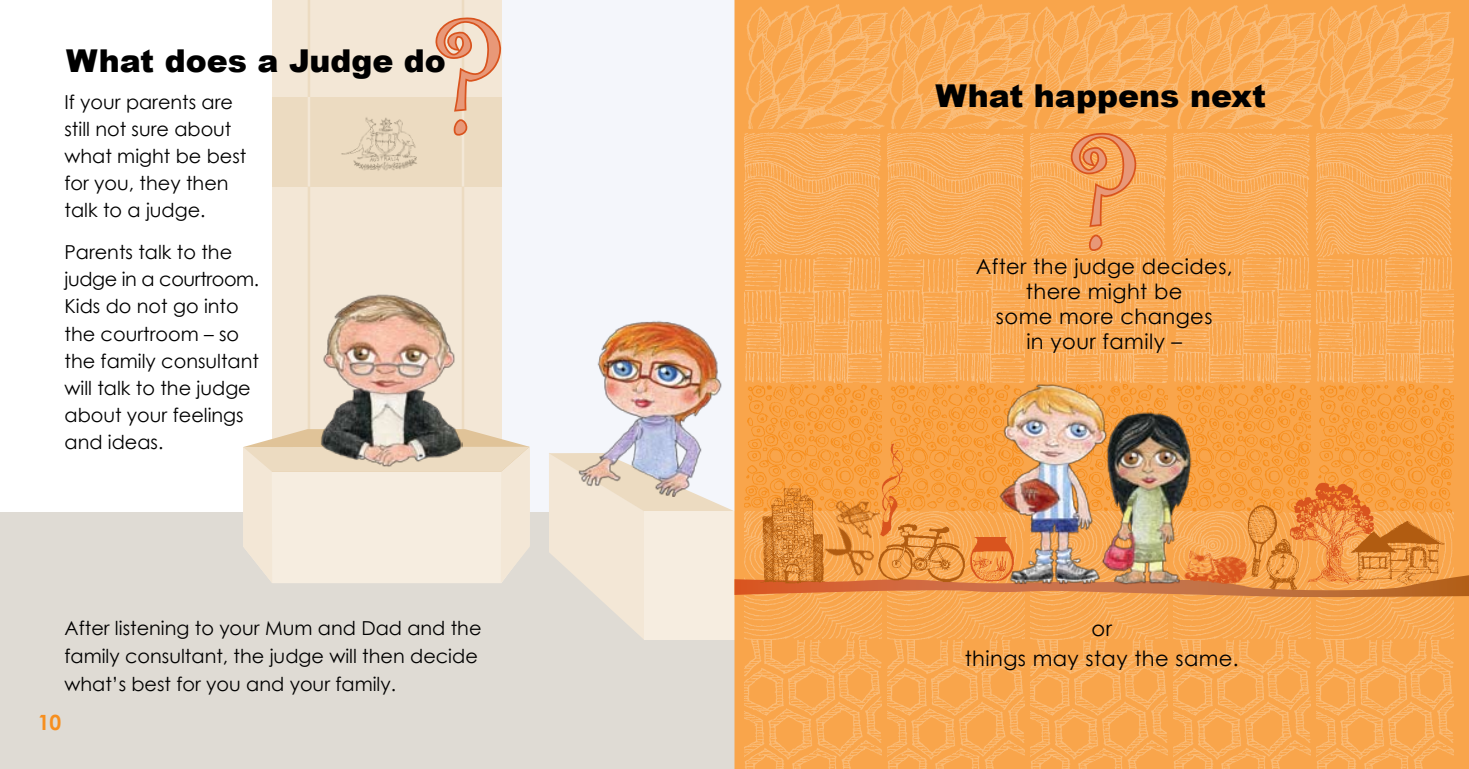
<style>
.page{position:relative;width:1469px;height:769px;background:#fff}
.page>*{position:absolute;margin:0;border:0;box-sizing:border-box;transform-origin:0 0}
.t1{font:900 31.5px "Arial";color:#000}
.t2{font:21px/25.2px "Century Gothic";letter-spacing:.02em;color:#000;text-align:center}
.t3{font:700 21px "Century Gothic";color:#f78f1e}
.t4{font:19.25px/27.1px "Century Gothic";color:#000}
</style>
<div class="page">
<div style="left:501px;top:0;width:233px;height:516px;background:#f4f6fb"></div>
<div style="left:0;top:512px;width:734px;height:257px;background:#dfdbd4"></div>
<div style="left:272px;top:0;width:229px;height:441px;background:#f3e7d6"></div>
<div style="left:272px;top:97px;width:229px;height:90px;background:#ecdbc1"></div>
<img style="left:341px;top:117px;width:76px;height:54px">
<hr style="left:308px;top:0;width:2px;height:430px;background:#ecdbc1">
<hr style="left:462px;top:0;width:2px;height:430px;background:#ecdbc1">
<hr style="left:308px;top:97px;width:2px;height:90px;background:#f3e7d6">
<hr style="left:462px;top:97px;width:2px;height:90px;background:#f3e7d6">
<svg style="left:243px;top:429px;width:287px;height:154px;background:#f3e8d9"></svg>
<img style="left:317px;top:294px;width:146px;height:174px">
<img style="left:597px;top:321px;width:125px;height:132px">
<div style="left:734px;top:0;width:734px;height:769px;background:#f9a54b"></div>
<img style="left:744px;top:133px;width:138px;height:124px">
<img style="left:887px;top:133px;width:137px;height:124px">
<img style="left:1030px;top:133px;width:137px;height:124px">
<img style="left:1173px;top:133px;width:137px;height:124px">
<img style="left:1316px;top:133px;width:137px;height:124px">
<img style="left:744px;top:257px;width:138px;height:196px">
<img style="left:1316px;top:257px;width:137px;height:196px">
<img style="left:1173px;top:257px;width:137px;height:196px">
<img style="left:887px;top:257px;width:137px;height:196px">
<img style="left:1030px;top:257px;width:137px;height:155px">
<img style="left:744px;top:640px;width:138px;height:129px">
<img style="left:887px;top:640px;width:137px;height:129px">
<img style="left:1030px;top:640px;width:137px;height:129px">
<img style="left:1173px;top:640px;width:137px;height:129px">
<img style="left:1316px;top:640px;width:137px;height:129px">
<img style="left:744px;top:0;width:143px;height:129px">
<img style="left:887px;top:0;width:143px;height:129px">
<img style="left:1030px;top:0;width:143px;height:129px">
<img style="left:1173px;top:0;width:143px;height:129px">
<img style="left:1316px;top:0;width:137px;height:129px">
<svg style="left:549px;top:453px;width:919px;height:187px;background:#f2b678"></svg>
<img style="left:760px;top:487px;width:64px;height:97px">
<img style="left:878px;top:523px;width:88px;height:61px">
<img style="left:969px;top:538px;width:28px;height:44px">
<img style="left:1375px;top:519px;width:71px;height:65px">
<img style="left:1182px;top:547px;width:70px;height:40px">
<img style="left:1264px;top:536px;width:35px;height:55px">
<img style="left:824px;top:486px;width:63px;height:59px">
<img style="left:817px;top:521px;width:60px;height:62px">
<img style="left:1247px;top:504px;width:32px;height:76px">
<img style="left:879px;top:443px;width:26px;height:96px">
<img style="left:1289px;top:483px;width:86px;height:102px">
<img style="left:997px;top:384px;width:110px;height:205px">
<img style="left:1099px;top:412px;width:95px;height:173px">
<svg style="left:435px;top:15px;width:67px;height:123px"></svg>
<svg style="left:1066px;top:130px;width:72px;height:123px;background:#f29a4e"></svg>
<h1 class="t1" style="left:66px;top:43px;width:381px">What does a Judge do</h1>
<p class="t4" style="left:64px;top:88px;width:183px">If your parents are still not sure about what might be best</p>
<p class="t4" style="left:64px;top:169px;width:166px">for you, they then talk to a judge.</p>
<p class="t4" style="left:64px;top:238px;width:196px">Parents talk to the judge in a courtroom.<br>Kids do not go into the courtroom – so the family consultant will talk to the judge about your feelings and ideas.</p>
<p class="t4" style="left:64px;top:613px;width:418px;line-height:28px">After listening to your Mum and Dad and the family consultant, the judge will then decide what’s best for you and your family.</p>
<p class="t3" style="left:38px;top:709px;width:25px">10</p>
<h1 class="t1" style="left:935px;top:78px;width:332px">What happens next</h1>
<p class="t2" style="left:975px;top:253px;width:258px">After the judge decides,</p>
<p class="t2" style="left:996px;top:278px;width:218px">there might be some more changes in your family –</p>
<p class="t2" style="left:964px;top:613px;width:275px;line-height:30.1px">or<br>things may stay the same.</p>
</div>
